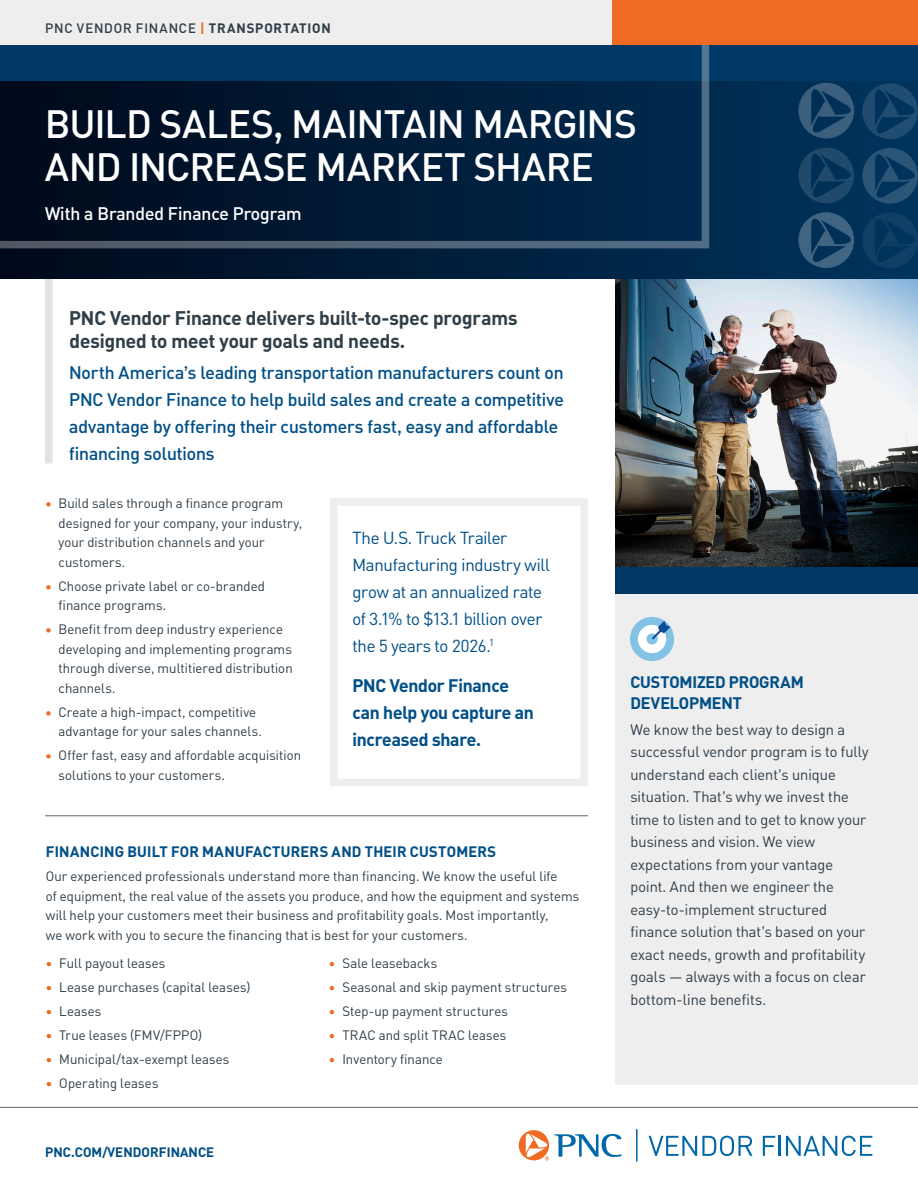
<style>
.page{position:relative;width:918px;height:1188px;background:#fff}
.page>*{position:absolute;margin:0;border:0;box-sizing:border-box;transform-origin:0 0}
.t1{font:500 39px/43.5px "PNC Brand";color:#fff}
.t2{font:700 19.5px/22.5px "PNC Brand";color:#303e48}
.t3{font:500 18px/27px "PNC Brand";letter-spacing:-.005em;color:#004f87}
.t4{font:700 18px/27px "PNC Brand";letter-spacing:-.01em;color:#004f87}
.t5{font:500 18px "PNC Brand";color:#fff}
.t6{font:17.25px/27px "PNC Brand";letter-spacing:-.015em;color:#004f87}
.t7{font:700 16.5px/21px "PNC Brand";letter-spacing:-.005em;color:#004f87}
.t8{font:15px/22.5px "PNC Brand";letter-spacing:.005em;color:#303e48}
.t9{font:700 15px "PNC Brand";letter-spacing:.015em;color:#004f87}
.t10{font:13.5px/19.5px "PNC Brand";letter-spacing:.01em;color:#303e48}
.t11{font:500 13.5px "PNC Brand";letter-spacing:.06em;color:#303e48}
.t12{font:700 13.5px "PNC Brand";letter-spacing:.01em;color:#004f87}
.s1{font-weight:700;color:#ef6a22}
.s2{font-weight:700}
.s3{color:#ef6a22}
.s4{color:#231f20}
</style>
<div class="page">
<img style="left:616px;top:279px;width:302px;height:211px">
<div style="left:615px;top:592px;width:303px;height:492px;background:#eeeeef"></div>
<div style="left:45px;top:279px;width:7px;height:185px;background:#e1e2e4"></div>
<div style="left:0;top:45px;width:918px;height:234px;background:#003965"></div>
<div style="left:0;top:81px;width:918px;height:198px;background:linear-gradient(to right,#00091a,#00345e)"></div>
<div style="left:612px;top:0;width:306px;height:45px;background:#ef6a22"></div>
<svg style="left:862px;top:212px;width:56px;height:56px"></svg>
<svg style="left:862px;top:83px;width:56px;height:56px"></svg>
<svg style="left:862px;top:148px;width:56px;height:56px"></svg>
<svg style="left:798px;top:212px;width:56px;height:56px"></svg>
<svg style="left:798px;top:83px;width:56px;height:56px"></svg>
<svg style="left:798px;top:148px;width:56px;height:55px"></svg>
<svg style="left:0;top:45px;width:711px;height:205px"></svg>
<div style="left:0;top:0;width:612px;height:45px;background:#eeeeef"></div>
<svg style="left:330px;top:498px;width:258px;height:288px"></svg>
<hr style="left:0;top:1107px;width:918px;height:1px;background:#5a6671">
<svg style="left:649px;top:1136px;width:103px;height:20px"></svg>
<svg style="left:763px;top:1136px;width:12px;height:20px"></svg>
<hr style="left:779px;top:1136px;width:2px;height:20px;background:#0068a9">
<svg style="left:786px;top:1136px;width:86px;height:20px"></svg>
<svg style="left:519px;top:1130px;width:102px;height:31px"></svg>
<hr style="left:636px;top:1129px;width:1px;height:32px;background:#0068a9">
<svg style="left:630px;top:617px;width:44px;height:44px"></svg>
<hr style="left:45px;top:815px;width:543px;height:1px;background:#5a6671">
<svg style="left:616px;top:490px;width:302px;height:77px;background:#202221"></svg>
<div style="left:615px;top:567px;width:303px;height:27px;background:#003965"></div>
<p class="t11" style="left:45px;top:19px;width:287px">PNC VENDOR FINANCE <span class="s1">|</span> <span class="s2">TRANSPORTATION</span></p>
<h1 class="t1" style="left:45px;top:101px;width:593px">BUILD SALES, MAINTAIN MARGINS<br>AND INCREASE MARKET SHARE</h1>
<h1 class="t5" style="left:45px;top:202px;width:258px">With a Branded Finance Program</h1>
<p class="t2" style="left:69px;top:306px;width:450px">PNC Vendor Finance delivers built-to-spec programs designed to meet your goals and needs.</p>
<p class="t3" style="left:69px;top:359px;width:496px">North America’s leading transportation manufacturers count on PNC Vendor Finance to help build sales and create a competitive advantage by offering their customers fast, easy and affordable financing solutions</p>
<p class="t10" style="left:59px;top:494px;width:245px;text-indent:-14px"><span class="s3">•</span> Build sales through a finance program designed for your company, your industry, your distribution channels and your customers.</p>
<p class="t10" style="left:59px;top:576px;width:208px;text-indent:-14px"><span class="s3">•</span> Choose private label or co-branded finance programs.</p>
<p class="t10" style="left:59px;top:620px;width:236px;text-indent:-14px"><span class="s3">•</span> Benefit from deep industry experience developing and implementing programs through diverse, multitiered distribution channels.</p>
<p class="t10" style="left:59px;top:702px;width:205px;text-indent:-14px"><span class="s3">•</span> Create a high-impact, competitive advantage for your sales channels.</p>
<p class="t10" style="left:59px;top:746px;width:244px;text-indent:-14px"><span class="s3">•</span> Offer fast, easy and affordable acquisition solutions to your customers<span class="s4">.</span></p>
<p class="t6" style="left:352px;top:524px;width:199px">The U.S. Truck Trailer<br>Manufacturing industry will grow at an annualized rate of 3.1% to $13.1 billion over the 5 years to 2026.<sup>1</sup></p>
<p class="t4" style="left:352px;top:671px;width:183px">PNC Vendor Finance can help you capture an increased share.</p>
<h2 class="t9" style="left:46px;top:842px;width:452px">FINANCING BUILT FOR MANUFACTURERS AND THEIR CUSTOMERS</h2>
<p class="t10" style="left:46px;top:867px;width:535px">Our experienced professionals understand more than financing. We know the useful life<br>of equipment, the real value of the assets you produce, and how the equipment and systems will help your customers meet their business and profitability goals. Most importantly,<br>we work with you to secure the financing that is best for your customers.</p>
<p class="t10" style="left:46px;top:954px;width:121px"><span class="s1">•</span> Full payout leases</p>
<p class="t10" style="left:46px;top:978px;width:206px"><span class="s1">•</span> Lease purchases (capital leases)</p>
<p class="t10" style="left:46px;top:1002px;width:57px"><span class="s1">•</span> Leases</p>
<p class="t10" style="left:46px;top:1026px;width:158px"><span class="s1">•</span> True leases (FMV/FPPO)</p>
<p class="t10" style="left:46px;top:1050px;width:185px"><span class="s1">•</span> Municipal/tax-exempt leases</p>
<p class="t10" style="left:46px;top:1074px;width:114px"><span class="s1">•</span> Operating leases</p>
<p class="t10" style="left:329px;top:954px;width:110px"><span class="s1">•</span> Sale leasebacks</p>
<p class="t10" style="left:329px;top:978px;width:240px"><span class="s1">•</span> Seasonal and skip payment structures</p>
<p class="t10" style="left:329px;top:1002px;width:181px"><span class="s1">•</span> Step-up payment structures</p>
<p class="t10" style="left:329px;top:1026px;width:179px"><span class="s1">•</span> TRAC and split TRAC leases</p>
<p class="t10" style="left:329px;top:1050px;width:115px"><span class="s1">•</span> Inventory finance</p>
<p class="t12" style="left:45px;top:1143px;width:171px">PNC.COM/VENDORFINANCE</p>
<h2 class="t7" style="left:630px;top:670px;width:175px">CUSTOMIZED PROGRAM<br>DEVELOPMENT</h2>
<p class="t8" style="left:630px;top:718px;width:239px">We know the best way to design a successful vendor program is to fully understand each client’s unique situation. That’s why we invest the time to listen and to get to know your business and vision. We view expectations from your vantage point. And then we engineer the easy-to-implement structured finance solution that’s based on your exact needs, growth and profitability goals — always with a focus on clear bottom-line benefits.</p>
</div>
